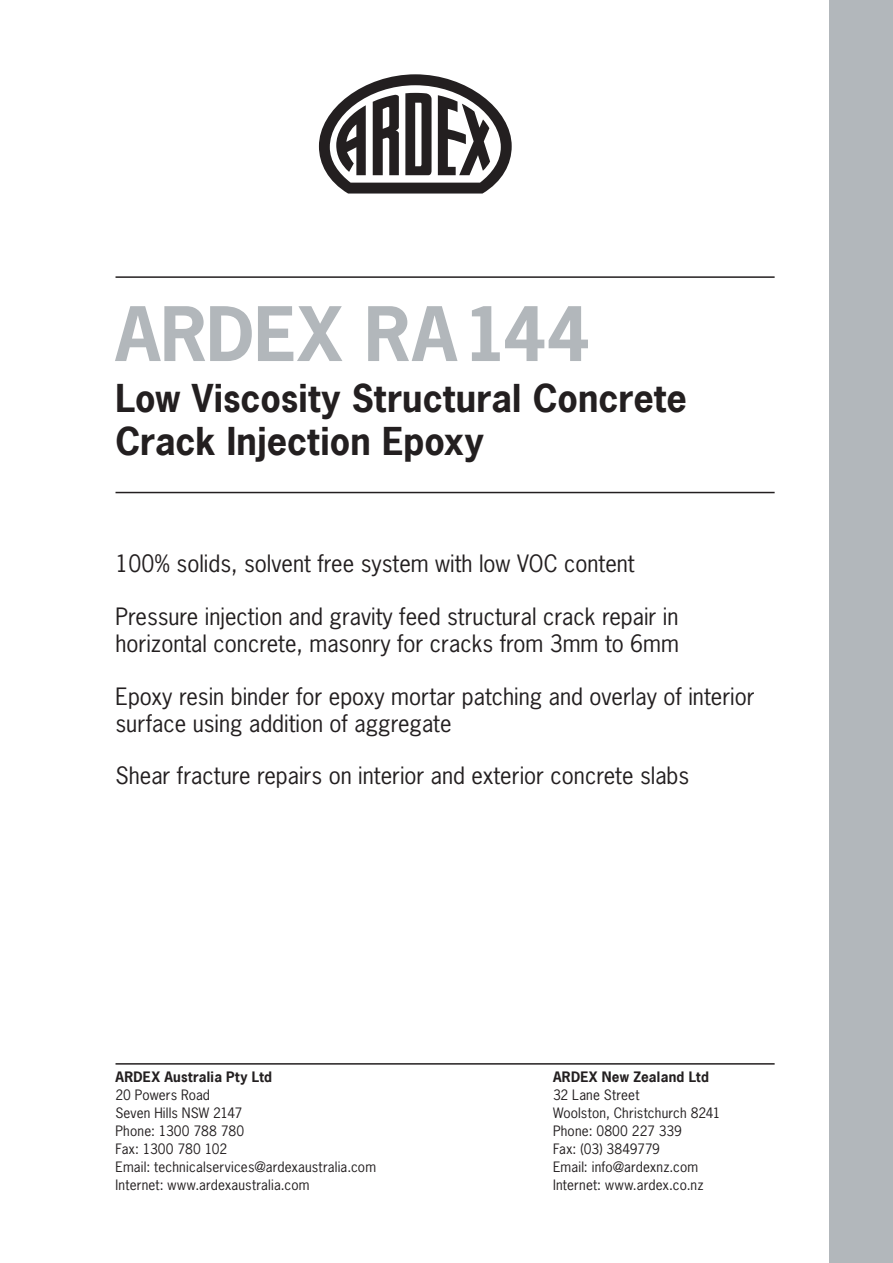
<style>
.page{position:relative;width:893px;height:1263px;background:#fff}
.page>*{position:absolute;margin:0;border:0;box-sizing:border-box;transform-origin:0 0}
.t1{font:700 70.5px "News Gothic Std";color:#b2b7bb}
.t2{font:700 36px/43.2px "News Gothic Std";letter-spacing:.005em;color:#231f20}
.front_page_list{font:22.5px/27px "News Gothic Std";color:#231f20}
.t3{font:13.5px "News Gothic Std";letter-spacing:.01em;color:#231f20}
.t4{font:700 13.5px "News Gothic Std";letter-spacing:.02em;color:#231f20}
.t5{font:13.5px "News Gothic Std";letter-spacing:-.01em;color:#231f20}
</style>
<div class="page">
<svg style="left:319px;top:74px;width:193px;height:120px"></svg>
<hr style="left:116px;top:276px;width:659px;height:2px;background:#231f20">
<hr style="left:116px;top:492px;width:659px;height:1px;background:#231f20">
<hr style="left:116px;top:1063px;width:659px;height:1px;background:#231f20">
<div style="left:829px;top:0;width:64px;height:1263px;background:#b2b7bb"></div>
<p class="t1" style="left:116px;top:288px;width:476px">ARDEX RA144</p>
<p class="t2" style="left:116px;top:376px;width:573px">Low Viscosity Structural Concrete<br>Crack Injection Epoxy</p>
<p class="front_page_list" style="left:116px;top:550px;width:521px">100% solids, solvent free system with low VOC content</p>
<p class="front_page_list" style="left:116px;top:603px;width:565px">Pressure injection and gravity feed structural crack repair in horizontal concrete, masonry for cracks from 3mm to 6mm</p>
<p class="front_page_list" style="left:116px;top:682px;width:641px">Epoxy resin binder for epoxy mortar patching and overlay of interior surface using addition of aggregate</p>
<p class="front_page_list" style="left:116px;top:762px;width:575px">Shear fracture repairs on interior and exterior concrete slabs</p>
<p class="t4" style="left:116px;top:1068px;width:158px">ARDEX Australia Pty Ltd</p>
<p class="t3" style="left:116px;top:1086px;width:96px">20 Powers Road</p>
<p class="t3" style="left:116px;top:1104px;width:128px">Seven Hills NSW 2147</p>
<p class="t3" style="left:116px;top:1122px;width:130px">Phone: 1300 788 780</p>
<p class="t5" style="left:116px;top:1140px;width:113px">Fax: 1300 780 102</p>
<p class="t3" style="left:116px;top:1158px;width:262px">Email: technicalservices@ardexaustralia.com</p>
<p class="t3" style="left:116px;top:1176px;width:196px">Internet: www.ardexaustralia.com</p>
<p class="t4" style="left:553px;top:1068px;width:158px">ARDEX New Zealand Ltd</p>
<p class="t3" style="left:553px;top:1086px;width:88px">32 Lane Street</p>
<p class="t3" style="left:553px;top:1104px;width:169px">Woolston, Christchurch 8241</p>
<p class="t3" style="left:553px;top:1122px;width:131px">Phone: 0800 227 339</p>
<p class="t5" style="left:553px;top:1140px;width:109px">Fax: (03) 3849779</p>
<p class="t3" style="left:553px;top:1158px;width:147px">Email: info@ardexnz.com</p>
<p class="t3" style="left:553px;top:1176px;width:152px">Internet: www.ardex.co.nz</p>
</div>
